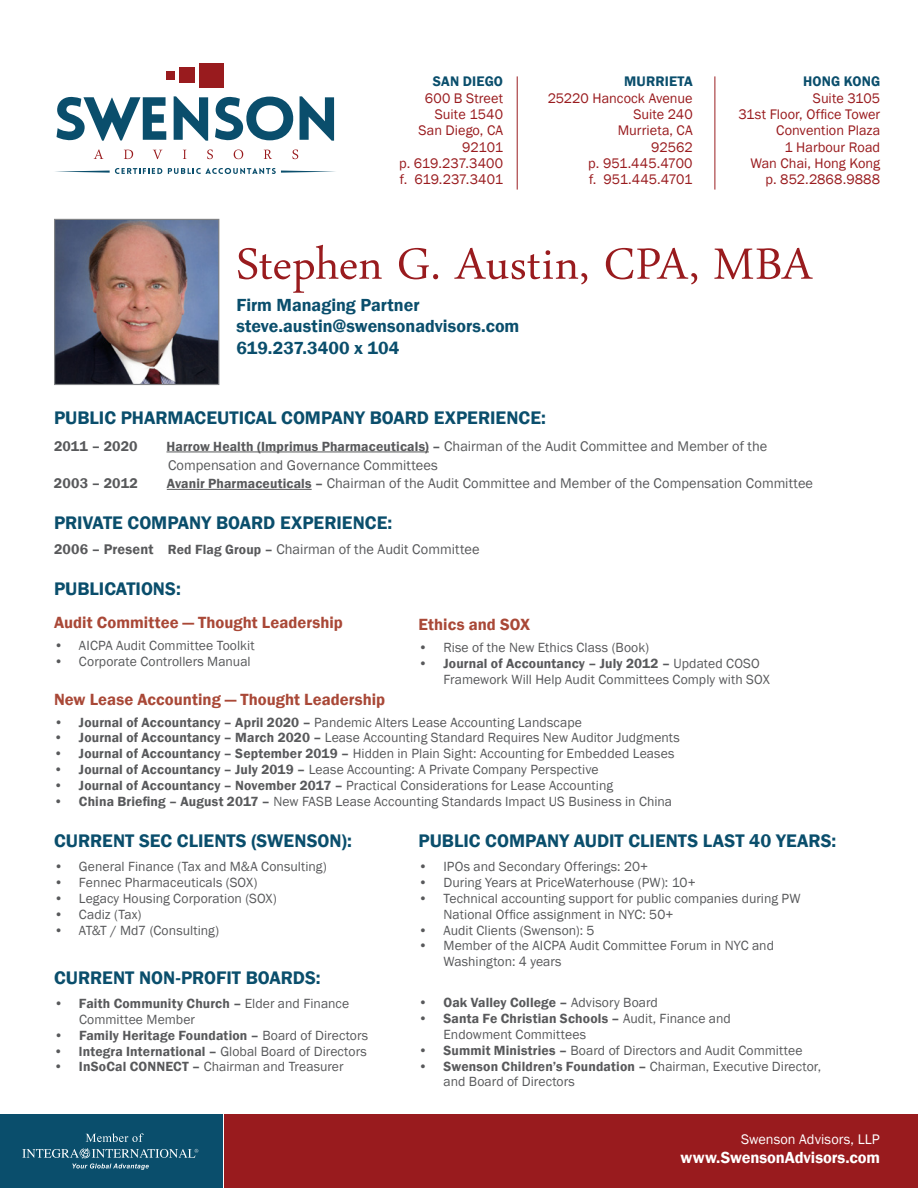
<style>
.page{position:relative;width:918px;height:1188px;background:#fff}
.page>*{position:absolute;margin:0;border:0;box-sizing:border-box;transform-origin:0 0}
.t1{font:64.5px "Arabic Typesetting";color:#991b1e}
.t2{font:600 18.75px "Franklin Gothic";color:#0a4e6c}
.t3{font:600 18px/21.6px "Franklin Gothic";color:#0a4e6c}
.t4{font:600 16.65px "Franklin Gothic";letter-spacing:.005em;color:#a94837}
.t5{font:600 16.5px "Franklin Gothic";letter-spacing:-.005em;color:#fff}
.t6{font:14.4px/18.8px "Franklin Gothic";color:#58595b}
.t7{font:600 14.4px "Franklin Gothic";letter-spacing:.005em;color:#58595b}
.t8{font:14.25px/16.4px "Franklin Gothic";color:#991b1e;text-align:right}
.t9{font:600 14.25px "Franklin Gothic";letter-spacing:.01em;color:#0a4e6c}
.t10{font:14.25px "Franklin Gothic";letter-spacing:.005em;color:#fff}
.t11{font:13.65px/15.9px "Franklin Gothic";letter-spacing:.005em;color:#58595b}
.t12{font:600 13.65px "Franklin Gothic";letter-spacing:.01em;color:#58595b}
.s1{font-weight:600;font-size:13.65px}
.s2{font-weight:600}
.s3{font-weight:400}
</style>
<div class="page">
<div style="left:225px;top:1114px;width:693px;height:74px;background:#991b1e"></div>
<div style="left:0;top:1114px;width:223px;height:74px;background:#0a4e6c"></div>
<hr style="left:517px;top:76px;width:1px;height:114px;background:#991b1e">
<hr style="left:715px;top:76px;width:1px;height:114px;background:#991b1e">
<svg style="left:86px;top:1133px;width:58px;height:9px"></svg>
<svg style="left:22px;top:1148px;width:176px;height:22px"></svg>
<div style="left:167px;top:71px;width:8px;height:8px;background:#991b1e"></div>
<div style="left:179px;top:68px;width:15px;height:15px;background:#991b1e"></div>
<div style="left:200px;top:63px;width:24px;height:24px;background:#991b1e"></div>
<svg style="left:57px;top:97px;width:109px;height:44px"></svg>
<svg style="left:174px;top:96px;width:34px;height:45px"></svg>
<svg style="left:215px;top:96px;width:119px;height:45px"></svg>
<svg style="left:94px;top:149px;width:9px;height:10px"></svg>
<svg style="left:124px;top:150px;width:9px;height:9px"></svg>
<svg style="left:153px;top:150px;width:9px;height:9px"></svg>
<svg style="left:183px;top:150px;width:3px;height:9px"></svg>
<svg style="left:207px;top:150px;width:6px;height:9px"></svg>
<svg style="left:234px;top:150px;width:9px;height:9px"></svg>
<svg style="left:264px;top:150px;width:8px;height:9px"></svg>
<svg style="left:292px;top:150px;width:6px;height:9px"></svg>
<svg style="left:55px;top:168px;width:280px;height:6px"></svg>
<img style="left:56px;top:221px;width:161px;height:162px">
<div style="left:54px;top:219px;width:165px;height:166px;border:1px solid #808285"></div>
<hr style="left:166px;top:452px;width:263px;height:1px;background:#58595b">
<hr style="left:167px;top:489px;width:145px;height:1px;background:#58595b">
<p class="t9" style="left:433px;top:73px;width:72px">SAN DIEGO</p>
<p class="t8" style="left:399px;top:90px;width:105px">600 B Street<br>Suite 1540<br>San Diego, CA<br>92101<br>p. 619.237.3400 f. 619.237.3401</p>
<p class="t9" style="left:624px;top:73px;width:70px">MURRIETA</p>
<p class="t8" style="left:548px;top:90px;width:147px">25220 Hancock Avenue<br>Suite 240<br>Murrieta, CA<br>92562<br>p. 951.445.4700<br>f. 951.445.4701</p>
<p class="t9" style="left:803px;top:73px;width:79px">HONG KONG</p>
<p class="t8" style="left:738px;top:90px;width:143px">Suite 3105<br>31st Floor, Office Tower<br>Convention Plaza<br>1 Harbour Road<br>Wan Chai, Hong Kong p. 852.2868.9888</p>
<h1 class="t1" style="left:237px;top:232px;width:577px">Stephen G. Austin, CPA, MBA</h1>
<h3 class="t3" style="left:237px;top:294px;width:284px">Firm Managing Partner steve.austin@swensonadvisors.com<br>619.237.3400 x 104</h3>
<h2 class="t2" style="left:54px;top:406px;width:493px">PUBLIC PHARMACEUTICAL COMPANY BOARD EXPERIENCE:</h2>
<p class="t7" style="left:54px;top:437px;width:85px">2011 – 2020</p>
<p class="t6" style="left:166px;top:437px;width:602px"><span class="s1">Harrow Health (Imprimus Pharmaceuticals) –</span> Chairman of the Audit Committee and Member of the<br>Compensation and Governance Committees</p>
<p class="t7" style="left:54px;top:475px;width:85px">2003 – 2012</p>
<p class="t6" style="left:167px;top:474px;width:648px"><span class="s1">Avanir Pharmaceuticals –</span> Chairman of the Audit Committee and Member of the Compensation Committee</p>
<h2 class="t2" style="left:54px;top:511px;width:340px">PRIVATE COMPANY BOARD EXPERIENCE:</h2>
<p class="t6" style="left:54px;top:540px;width:427px"><span class="s2">2006 – Present</span> <span class="s1">Red Flag Group –</span> Chairman of the Audit Committee</p>
<h2 class="t2" style="left:54px;top:577px;width:128px">PUBLICATIONS:</h2>
<p class="t4" style="left:54px;top:612px;width:290px">Audit Committee — Thought Leadership</p>
<p class="t11" style="left:54px;top:638px;width:202px">• AICPA Audit Committee Toolkit</p>
<p class="t11" style="left:54px;top:654px;width:198px">• Corporate Controllers Manual</p>
<p class="t4" style="left:419px;top:614px;width:113px">Ethics and SOX</p>
<p class="t11" style="left:419px;top:640px;width:232px">• Rise of the New Ethics Class (Book)</p>
<p class="t11" style="left:444px;top:656px;width:328px;text-indent:-25px"><span class="s2">• Journal of Accountancy – July 2012 –</span> Updated COSO<br>Framework Will Help Audit Committees Comply with SOX</p>
<p class="t4" style="left:54px;top:689px;width:333px">New Lease Accounting — Thought Leadership</p>
<p class="t11" style="left:54px;top:714px;width:529px"><span class="s2">• Journal of Accountancy – April 2020 –</span> Pandemic Alters Lease Accounting Landscape</p>
<p class="t11" style="left:54px;top:730px;width:627px"><span class="s2">• Journal of Accountancy – March 2020 –</span> Lease Accounting Standard Requires New Auditor Judgments</p>
<p class="t11" style="left:54px;top:746px;width:622px"><span class="s2">• Journal of Accountancy – September 2019 –</span> Hidden in Plain Sight: Accounting for Embedded Leases</p>
<p class="t11" style="left:54px;top:762px;width:546px"><span class="s2">• Journal of Accountancy – July 2019 –</span> Lease Accounting: A Private Company Perspective</p>
<p class="t11" style="left:54px;top:778px;width:561px"><span class="s2">• Journal of Accountancy – November 2017 –</span> Practical Considerations for Lease Accounting</p>
<p class="t11" style="left:54px;top:794px;width:620px"><span class="s2">• China Briefing – August 2017 –</span> New FASB Lease Accounting Standards Impact US Business in China</p>
<h2 class="t2" style="left:54px;top:829px;width:299px">CURRENT SEC CLIENTS (SWENSON):</h2>
<p class="t11" style="left:54px;top:859px;width:274px">• General Finance (Tax and M&amp;A Consulting)</p>
<p class="t11" style="left:54px;top:875px;width:205px">• Fennec Pharmaceuticals (SOX)</p>
<p class="t11" style="left:54px;top:891px;width:224px">• Legacy Housing Corporation (SOX)</p>
<p class="t11" style="left:54px;top:907px;width:89px">• Cadiz (Tax)</p>
<p class="t11" style="left:54px;top:922px;width:167px">• AT&amp;T / Md7 (Consulting)</p>
<h2 class="t2" style="left:419px;top:829px;width:419px">PUBLIC COMPANY AUDIT CLIENTS LAST 40 YEARS:</h2>
<p class="t11" style="left:419px;top:859px;width:231px">• IPOs and Secondary Offerings: 20+</p>
<p class="t11" style="left:419px;top:875px;width:279px">• During Years at PriceWaterhouse (PW): 10+</p>
<p class="t11" style="left:444px;top:891px;width:359px;text-indent:-25px">• Technical accounting support for public companies during PW<br>National Office assignment in NYC: 50+</p>
<p class="t11" style="left:419px;top:922px;width:178px">• Audit Clients (Swenson): 5</p>
<p class="t11" style="left:444px;top:938px;width:332px;text-indent:-25px">• Member of the AICPA Audit Committee Forum in NYC and<br>Washington: 4 years</p>
<h2 class="t2" style="left:54px;top:966px;width:268px">CURRENT NON-PROFIT BOARDS:</h2>
<p class="t11" style="left:79px;top:996px;width:272px;text-indent:-25px"><span class="s2">• Faith Community Church –</span> Elder and Finance<br>Committee Member</p>
<p class="t12" style="left:54px;top:1027px;width:316px">• Family Heritage Foundation – <span class="s3">Board of Directors</span></p>
<p class="t12" style="left:54px;top:1043px;width:314px">• lntegra International – <span class="s3">Global Board of Directors</span></p>
<p class="t11" style="left:54px;top:1059px;width:291px"><span class="s2">• InSoCal CONNECT –</span> Chairman and Treasurer</p>
<p class="t12" style="left:419px;top:994px;width:241px">• Oak Valley College – <span class="s3">Advisory Board</span></p>
<p class="t11" style="left:444px;top:1011px;width:289px;text-indent:-25px"><span class="s2">• Santa Fe Christian Schools –</span> Audit, Finance and<br>Endowment Committees</p>
<p class="t11" style="left:419px;top:1043px;width:385px"><span class="s2">• Summit Ministries –</span> Board of Directors and Audit Committee</p>
<p class="t11" style="left:444px;top:1058px;width:379px;text-indent:-25px"><span class="s2">• Swenson Children’s Foundation –</span> Chairman, Executive Director, and Board of Directors</p>
<p class="t10" style="left:741px;top:1131px;width:140px">Swenson Advisors, LLP</p>
<p class="t5" style="left:681px;top:1147px;width:201px">www.SwensonAdvisors.com</p>
</div>
